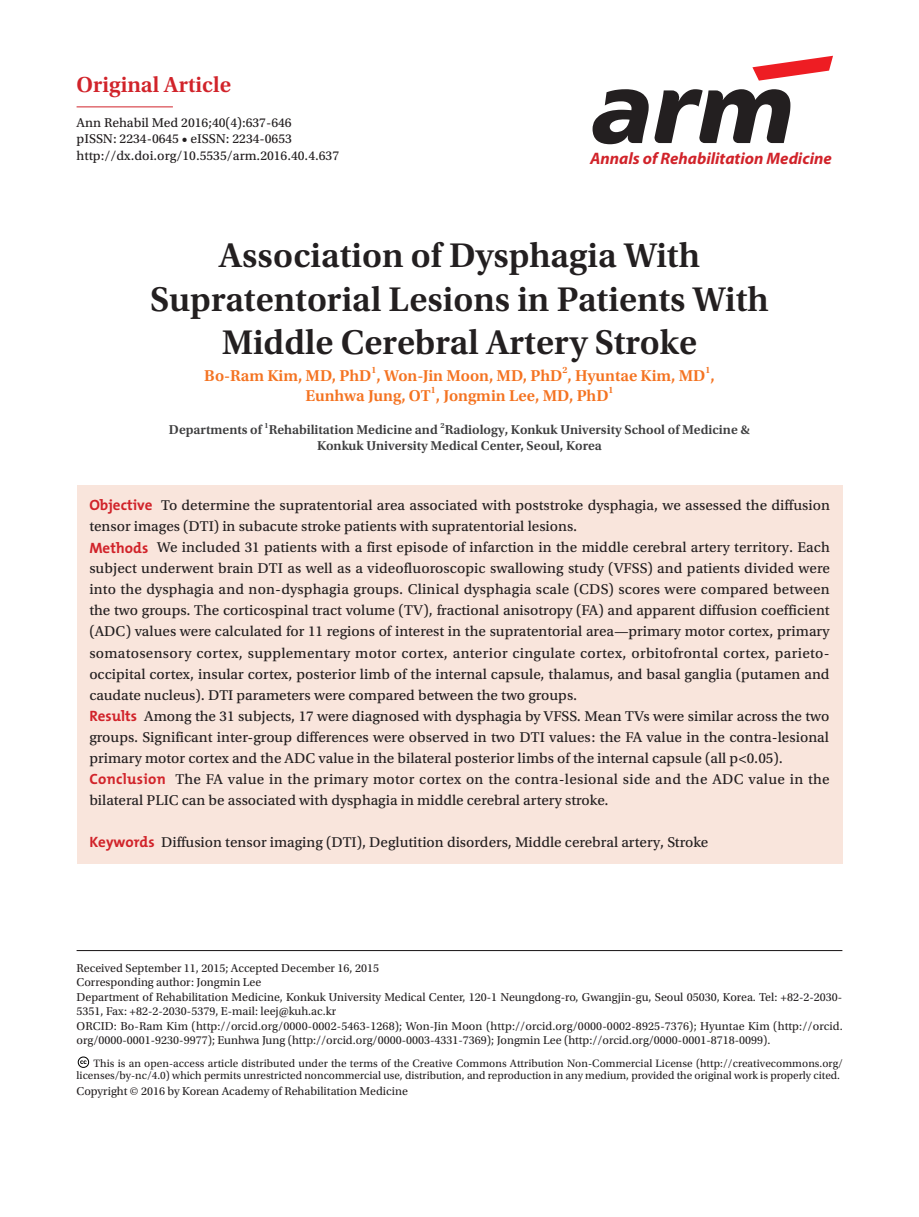
<style>
.page{position:relative;width:919px;height:1217px;background:#fff}
.page>*{position:absolute;margin:0;border:0;box-sizing:border-box;transform-origin:0 0}
.t1{font:600 36px/43.2px "Utopia Std";color:#231f20;text-align:center}
.t2{font:600 22.8px "Utopia Std";color:#d1232a}
.t3{font:italic 700 16.65px "Myriad Pro";color:#d1232a}
.t4{font:600 16.5px "Utopia Std";color:#f47321}
.t5{font:15px/21px "Utopia Std Capt";color:#231f20}
.t6{font:600 13.5px/16.2px "Utopia Std";color:#3e3e3f}
.t7{font:13.5px/16.2px "Utopia Std Capt";color:#231f20}
.t8{font:12px/14.4px "Utopia Std";color:#231f20}
.t9{font:11.25px/12px "Utopia Std";color:#231f20;text-align:right}
.t10{font:600 9.6px "Utopia Std";color:#f47321}
.t11{font:600 7.8px "Utopia Std";color:#3e3e3f}
.s1{font-family:"The Mix";font-weight:700;color:#d1232a}
</style>
<div class="page">
<svg style="left:592px;top:89px;width:198px;height:55px"></svg>
<svg style="left:752px;top:56px;width:81px;height:25px"></svg>
<hr style="left:77px;top:106px;width:96px;height:1px;background:#d1232a">
<div style="left:77px;top:485px;width:765px;height:378px;background:#f9e5dc"></div>
<hr style="left:77px;top:949px;width:765px;height:1px;background:#231f20">
<svg style="left:77px;top:1056px;width:13px;height:12px"></svg>
<h2 class="t2" style="left:77px;top:72px;width:156px">Original Article</h2>
<p class="t7" style="left:77px;top:115px;width:264px">Ann Rehabil Med 2016;40(4):637-646<br>pISSN: 2234-0645 • eISSN: 2234-0653 http://dx.doi.org/10.5535/arm.2016.40.4.637</p>
<p class="t3" style="left:590px;top:147px;width:243px">Annals of Rehabilitation Medicine</p>
<h1 class="t1" style="left:150px;top:234px;width:620px">Association of Dysphagia With<br>Supratentorial Lesions in Patients With<br>Middle Cerebral Artery Stroke</h1>
<p class="t4" style="left:204px;top:366px;width:512px">Bo-Ram Kim, MD, PhD , Won-Jin Moon, MD, PhD , Hyuntae Kim, MD ,</p>
<p class="t10" style="left:371px;top:364px;width:7px">1</p>
<p class="t10" style="left:562px;top:364px;width:7px">2</p>
<p class="t10" style="left:705px;top:364px;width:7px">1</p>
<p class="t4" style="left:305px;top:386px;width:304px">Eunhwa Jung, OT , Jongmin Lee, MD, PhD</p>
<p class="t10" style="left:431px;top:384px;width:7px">1</p>
<p class="t10" style="left:608px;top:384px;width:7px">1</p>
<p class="t6" style="left:169px;top:422px;width:94px">Departments of</p>
<p class="t11" style="left:264px;top:421px;width:6px">1</p>
<p class="t6" style="left:269px;top:422px;width:171px">Rehabilitation Medicine and</p>
<p class="t11" style="left:440px;top:421px;width:6px">2</p>
<p class="t6" style="left:317px;top:422px;width:434px;text-indent:128px">Radiology, Konkuk University School of Medicine &amp;<br>Konkuk University Medical Center, Seoul, Korea</p>
<p class="t5" style="left:89px;top:495px;width:742px"><span class="s1">Objective</span> To determine the supratentorial area associated with poststroke dysphagia, we assessed the diffusion tensor images (DTI) in subacute stroke patients with supratentorial lesions.<br><span class="s1">Methods</span> We included 31 patients with a first episode of infarction in the middle cerebral artery territory. Each subject underwent brain DTI as well as a videofluoroscopic swallowing study (VFSS) and patients divided were into the dysphagia and non-dysphagia groups. Clinical dysphagia scale (CDS) scores were compared between the two groups. The corticospinal tract volume (TV), fractional anisotropy (FA) and apparent diffusion coefficient (ADC) values were calculated for 11 regions of interest in the supratentorial area—primary motor cortex, primary somatosensory cortex, supplementary motor cortex, anterior cingulate cortex, orbitofrontal cortex, parieto&shy;occipital cortex, insular cortex, posterior limb of the internal capsule, thalamus, and basal ganglia (putamen and caudate nucleus). DTI parameters were compared between the two groups.<br><span class="s1">Results</span> Among the 31 subjects, 17 were diagnosed with dysphagia by VFSS. Mean TVs were similar across the two groups. Significant inter-group differences were observed in two DTI values: the FA value in the contra-lesional primary motor cortex and the ADC value in the bilateral posterior limbs of the internal capsule (all p&lt;0.05).<br><span class="s1">Conclusion</span> The FA value in the primary motor cortex on the contra-lesional side and the ADC value in the bilateral PLIC can be associated with dysphagia in middle cerebral artery stroke.</p>
<p class="t5" style="left:89px;top:831px;width:620px"><span class="s1">Keywords</span> Diffusion tensor imaging (DTI), Deglutition disorders, Middle cerebral artery, Stroke</p>
<p class="t8" style="left:77px;top:960px;width:767px">Received September 11, 2015; Accepted December 16, 2015<br>Corresponding author: Jongmin Lee<br>Department of Rehabilitation Medicine, Konkuk University Medical Center, 120-1 Neungdong-ro, Gwangjin-gu, Seoul 05030, Korea. Tel: +82-2-2030- 5351, Fax: +82-2-2030-5379, E-mail: leej@kuh.ac.kr<br>ORCID: Bo-Ram Kim (http://orcid.org/0000-0002-5463-1268); Won-Jin Moon (http://orcid.org/0000-0002-8925-7376); Hyuntae Kim (http://orcid. org/0000-0001-9230-9977); Eunhwa Jung (http://orcid.org/0000-0003-4331-7369); Jongmin Lee (http://orcid.org/0000-0001-8718-0099).</p>
<p class="t9" style="left:77px;top:1056px;width:767px">This is an open-access article distributed under the terms of the Creative Commons Attribution Non-Commercial License (http://creativecommons.org/ licenses/by-nc/4.0) which permits unrestricted noncommercial use, distribution, and reproduction in any medium, provided the original work is properly cited.</p>
<p class="t8" style="left:77px;top:1084px;width:333px">Copyright © 2016 by Korean Academy of Rehabilitation Medicine</p>
</div>
